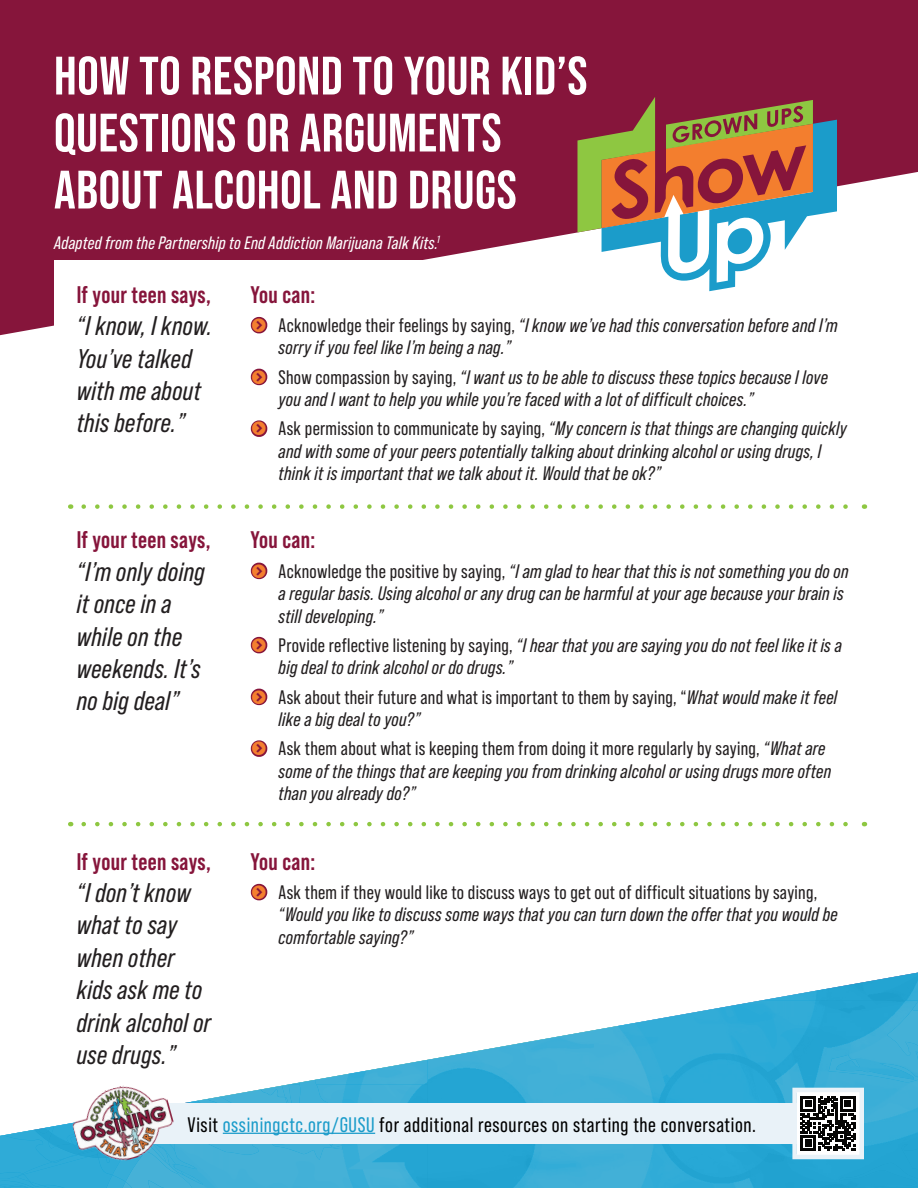
<style>
.page{position:relative;width:918px;height:1188px;background:#fff}
.page>*{position:absolute;margin:0;border:0;box-sizing:border-box;transform-origin:0 0}
.t1{font:54px/57px "Bebas Neue";letter-spacing:.01em;color:#fff}
.teen_says_text{font:italic 27px/32.4px "Bebas Neue Pro";letter-spacing:.015em;color:#231f20}
.teen_says_text-2{font:700 24px "Bebas Neue Pro";letter-spacing:.015em;color:#86153b}
.body{font:700 24px "Bebas Neue Pro";letter-spacing:.015em;color:#86153b}
.t2{font:21px "Bebas Neue Pro";letter-spacing:.03em;color:#000}
.t3{font:italic 19.5px/22.5px "Bebas Neue Pro";letter-spacing:.015em;color:#231f20}
.t4{font:19.5px/22.5px "Bebas Neue Pro";letter-spacing:.015em;color:#231f20}
.body-2{font:italic 18px "Bebas Neue Pro";letter-spacing:.015em;color:#fff}
.s1{font-style:normal}
.s2{font-style:italic}
.s3{color:#1b9cca}
</style>
<div class="page">
<svg style="left:0;top:0;width:918px;height:335px;background:#963455"></svg>
<svg style="left:0;top:972px;width:918px;height:216px"></svg>
<div style="left:54px;top:260px;width:478px;height:102px;background:#fff"></div>
<svg style="left:84px;top:504px;width:764px;height:5px"></svg>
<svg style="left:84px;top:822px;width:764px;height:4px"></svg>
<div style="left:130px;top:1103px;width:698px;height:41px;background:#e9f2f8"></div>
<img style="left:66px;top:1075px;width:114px;height:97px">
<svg style="left:790px;top:1055px;width:128px;height:133px;background:#4fa3c2"></svg>
<hr style="left:223px;top:1133px;width:152px;height:1px;background:#1b9cca">
<svg style="left:577px;top:97px;width:260px;height:194px"></svg>
<p class="t1" style="left:54px;top:47px;width:535px">HOW TO RESPOND TO YOUR KID’S<br>QUESTIONS OR ARGUMENTS<br>ABOUT ALCOHOL AND DRUGS</p>
<p class="body-2" style="left:54px;top:233px;width:387px">Adapted from the Partnership to End Addiction Marijuana Talk Kits.<sup>1</sup></p>
<p class="teen_says_text-2" style="left:77px;top:281px;width:136px">If your teen says,</p>
<p class="teen_says_text" style="left:77px;top:309px;width:137px">“I know, I know.<br>You’ve talked with me about this before.”</p>
<p class="body" style="left:251px;top:281px;width:66px">You can:</p>
<p class="t3" style="left:279px;top:314px;width:560px"><span class="s1">Acknowledge their feelings by saying,</span> “I know we’ve had this conversation before and I’m sorry if you feel like I’m being a nag.”</p>
<p class="t3" style="left:279px;top:366px;width:551px"><span class="s1">Show compassion by saying,</span> “I want us to be able to discuss these topics because I love you and I want to help you while you’re faced with a lot of difficult choices.”</p>
<p class="t3" style="left:279px;top:417px;width:570px"><span class="s1">Ask permission to communicate by saying,</span> “My concern is that things are changing quickly and with some of your peers potentially talking about drinking alcohol or using drugs, I think it is important that we talk about it. Would that be ok?”</p>
<p class="teen_says_text-2" style="left:77px;top:526px;width:135px">If your teen says,</p>
<p class="teen_says_text" style="left:77px;top:555px;width:130px">“I’m only doing it once in a while on the weekends. It’s no big deal”</p>
<p class="teen_says_text-2" style="left:77px;top:848px;width:136px">If your teen says,</p>
<p class="teen_says_text" style="left:77px;top:876px;width:136px">“I don’t know what to say when other kids ask me to drink alcohol or use drugs.”</p>
<p class="teen_says_text-2" style="left:251px;top:526px;width:66px">You can:</p>
<p class="t3" style="left:279px;top:560px;width:571px"><span class="s1">Acknowledge the positive by saying,</span> “I am glad to hear that this is not something you do on a regular basis. Using alcohol or any drug can be harmful at your age because your brain is still developing.”</p>
<p class="t3" style="left:279px;top:634px;width:565px"><span class="s1">Provide reflective listening by saying,</span> “I hear that you are saying you do not feel like it is a big deal to drink alcohol or do drugs.”</p>
<p class="t4" style="left:279px;top:686px;width:560px">Ask about their future and what is important to them by saying, “<span class="s2">What would make it feel like a big deal to you?”</span></p>
<p class="t3" style="left:279px;top:737px;width:554px"><span class="s1">Ask them about what is keeping them from doing it more regularly by saying,</span> “What are some of the things that are keeping you from drinking alcohol or using drugs more often than you already do?”</p>
<p class="teen_says_text-2" style="left:251px;top:848px;width:66px">You can:</p>
<p class="t3" style="left:279px;top:881px;width:561px"><span class="s1">Ask them if they would like to discuss ways to get out of difficult situations by saying, </span>“Would you like to discuss some ways that you can turn down the offer that you would be comfortable saying?”</p>
<p class="t2" style="left:188px;top:1112px;width:570px">Visit <span class="s3">ossiningctc.org/GUSU</span> for additional resources on starting the conversation.</p>
</div>
